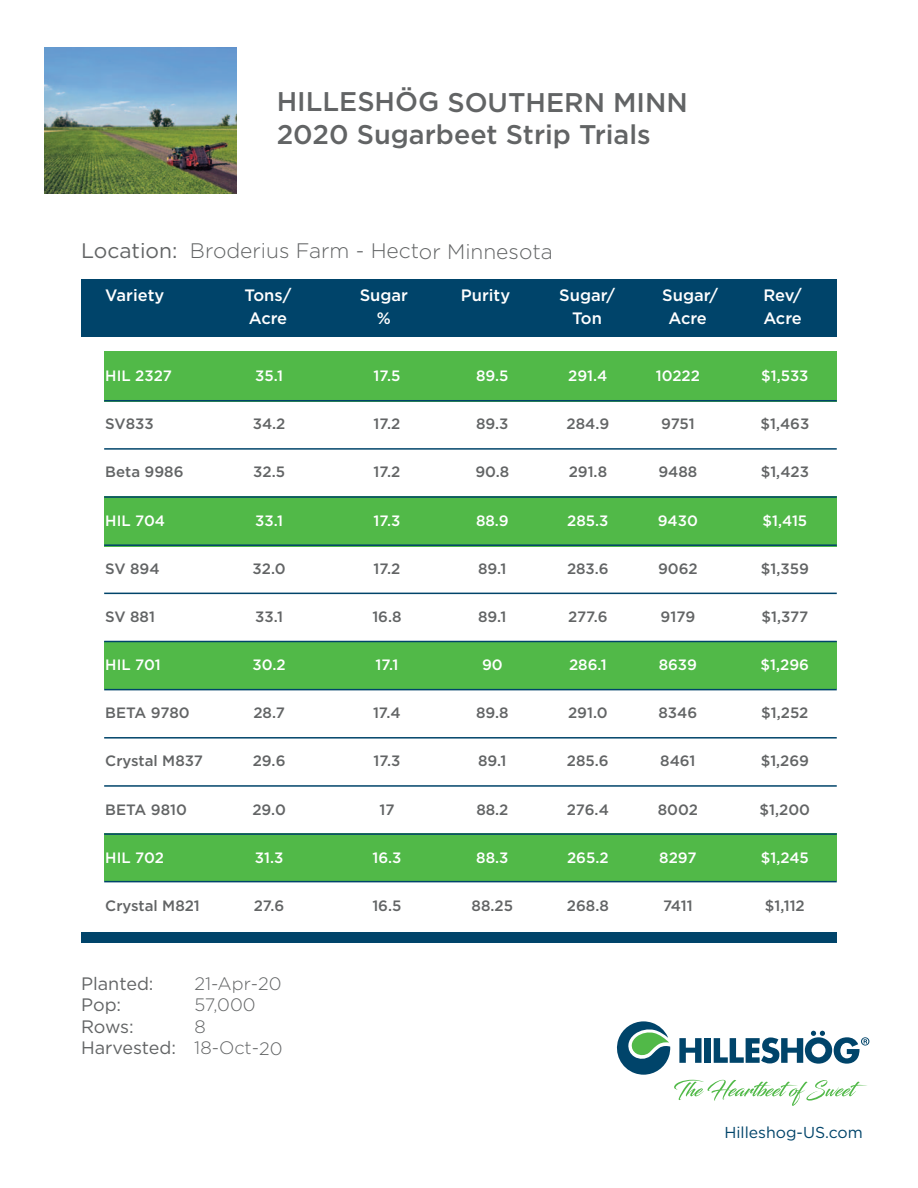
<style>
.page{position:relative;width:918px;height:1188px;background:#fff}
.page>*{position:absolute;margin:0;border:0;box-sizing:border-box;transform-origin:0 0}
.t1{font:500 27px "Gotham";color:#626465}
.t2{font:300 21px "Gotham";color:#626465}
.t3{font:18px "Gotham";color:#626465}
.t4{font:300 18px "Gotham";color:#626465}
.t5{font:500 16.5px "Gotham";color:#fff}
.t6{font:15.9px "Gotham";color:#00446a}
.t7{font:500 15px "Gotham";color:#626465}
.t8{font:500 15px "Gotham";color:#fff}
.s1{font-weight:400}
.s2{font-weight:300}
</style>
<div class="page">
<div style="left:81px;top:279px;width:756px;height:58px;background:#00446a"></div>
<div style="left:104px;top:352px;width:733px;height:50px;background:#51b948"></div>
<div style="left:104px;top:496px;width:733px;height:51px;background:#51b948"></div>
<div style="left:104px;top:641px;width:733px;height:48px;background:#51b948"></div>
<div style="left:104px;top:833px;width:733px;height:48px;background:#51b948"></div>
<hr style="left:104px;top:400px;width:733px;height:1px;background:#00446a">
<hr style="left:104px;top:448px;width:733px;height:2px;background:#00446a">
<hr style="left:104px;top:496px;width:733px;height:2px;background:#00446a">
<hr style="left:104px;top:544px;width:733px;height:2px;background:#00446a">
<hr style="left:104px;top:593px;width:733px;height:1px;background:#00446a">
<hr style="left:104px;top:641px;width:733px;height:1px;background:#00446a">
<hr style="left:104px;top:689px;width:733px;height:1px;background:#00446a">
<hr style="left:104px;top:737px;width:733px;height:2px;background:#00446a">
<hr style="left:104px;top:785px;width:733px;height:2px;background:#00446a">
<hr style="left:104px;top:833px;width:733px;height:2px;background:#00446a">
<hr style="left:104px;top:881px;width:733px;height:1px;background:#00446a">
<div style="left:81px;top:932px;width:756px;height:11px;background:#00446a"></div>
<svg style="left:617px;top:1021px;width:252px;height:85px"></svg>
<img style="left:44px;top:47px;width:192px;height:146px">
<p class="t1" style="left:277px;top:90px;width:413px">HILLESHÖG SOUTHERN MINN</p>
<p class="t1" style="left:277px;top:123px;width:375px">2020 Sugarbeet Strip Trials</p>
<p class="t2" style="left:81px;top:239px;width:473px"><span class="s1">Location:</span> Broderius Farm - Hector Minnesota</p>
<p class="t5" style="left:105px;top:288px;width:61px">Variety</p>
<p class="t5" style="left:245px;top:288px;width:48px">Tons/</p>
<p class="t5" style="left:360px;top:288px;width:50px">Sugar</p>
<p class="t5" style="left:461px;top:288px;width:51px">Purity</p>
<p class="t5" style="left:559px;top:288px;width:57px">Sugar/</p>
<p class="t5" style="left:662px;top:288px;width:57px">Sugar/</p>
<p class="t5" style="left:763px;top:288px;width:40px">Rev/</p>
<p class="t5" style="left:249px;top:311px;width:40px">Acre</p>
<p class="t5" style="left:377px;top:311px;width:16px">%</p>
<p class="t5" style="left:572px;top:311px;width:31px">Ton</p>
<p class="t5" style="left:668px;top:311px;width:40px">Acre</p>
<p class="t5" style="left:763px;top:311px;width:40px">Acre</p>
<p class="t8" style="left:105px;top:369px;width:68px">HIL 2327</p>
<p class="t8" style="left:255px;top:369px;width:29px">35.1</p>
<p class="t8" style="left:373px;top:369px;width:28px">17.5</p>
<p class="t8" style="left:476px;top:369px;width:34px">89.5</p>
<p class="t8" style="left:568px;top:369px;width:41px">291.4</p>
<p class="t8" style="left:656px;top:369px;width:46px">10222</p>
<p class="t8" style="left:761px;top:369px;width:49px">$1,533</p>
<p class="t7" style="left:105px;top:418px;width:50px">SV833</p>
<p class="t7" style="left:253px;top:418px;width:34px">34.2</p>
<p class="t7" style="left:374px;top:418px;width:28px">17.2</p>
<p class="t7" style="left:476px;top:418px;width:34px">89.3</p>
<p class="t7" style="left:567px;top:418px;width:44px">284.9</p>
<p class="t7" style="left:661px;top:418px;width:35px">9751</p>
<p class="t7" style="left:760px;top:418px;width:50px">$1,463</p>
<p class="t7" style="left:105px;top:466px;width:80px">Beta 9986</p>
<p class="t7" style="left:253px;top:466px;width:33px">32.5</p>
<p class="t7" style="left:374px;top:466px;width:28px">17.2</p>
<p class="t7" style="left:475px;top:466px;width:35px">90.8</p>
<p class="t7" style="left:569px;top:466px;width:40px">291.8</p>
<p class="t7" style="left:658px;top:466px;width:40px">9488</p>
<p class="t7" style="left:761px;top:466px;width:50px">$1,423</p>
<p class="t8" style="left:105px;top:514px;width:61px">HIL 704</p>
<p class="t8" style="left:255px;top:514px;width:29px">33.1</p>
<p class="t8" style="left:374px;top:514px;width:28px">17.3</p>
<p class="t8" style="left:476px;top:514px;width:34px">88.9</p>
<p class="t8" style="left:567px;top:514px;width:43px">285.3</p>
<p class="t8" style="left:658px;top:514px;width:42px">9430</p>
<p class="t8" style="left:762px;top:514px;width:46px">$1,415</p>
<p class="t7" style="left:105px;top:562px;width:56px">SV 894</p>
<p class="t7" style="left:253px;top:562px;width:35px">32.0</p>
<p class="t7" style="left:374px;top:562px;width:28px">17.2</p>
<p class="t7" style="left:478px;top:562px;width:30px">89.1</p>
<p class="t7" style="left:567px;top:562px;width:43px">283.6</p>
<p class="t7" style="left:658px;top:562px;width:41px">9062</p>
<p class="t7" style="left:761px;top:562px;width:49px">$1,359</p>
<p class="t7" style="left:105px;top:610px;width:51px">SV 881</p>
<p class="t7" style="left:255px;top:610px;width:29px">33.1</p>
<p class="t7" style="left:372px;top:610px;width:31px">16.8</p>
<p class="t7" style="left:478px;top:610px;width:30px">89.1</p>
<p class="t7" style="left:568px;top:610px;width:41px">277.6</p>
<p class="t7" style="left:661px;top:610px;width:36px">9179</p>
<p class="t7" style="left:761px;top:610px;width:48px">$1,377</p>
<p class="t8" style="left:105px;top:658px;width:57px">HIL 701</p>
<p class="t8" style="left:253px;top:658px;width:35px">30.2</p>
<p class="t8" style="left:376px;top:658px;width:24px">17.1</p>
<p class="t8" style="left:482px;top:658px;width:22px">90</p>
<p class="t8" style="left:569px;top:658px;width:39px">286.1</p>
<p class="t8" style="left:659px;top:658px;width:40px">8639</p>
<p class="t8" style="left:761px;top:658px;width:50px">$1,296</p>
<p class="t7" style="left:105px;top:706px;width:86px">BETA 9780</p>
<p class="t7" style="left:253px;top:706px;width:33px">28.7</p>
<p class="t7" style="left:373px;top:706px;width:29px">17.4</p>
<p class="t7" style="left:476px;top:706px;width:34px">89.8</p>
<p class="t7" style="left:568px;top:706px;width:41px">291.0</p>
<p class="t7" style="left:659px;top:706px;width:40px">8346</p>
<p class="t7" style="left:761px;top:706px;width:49px">$1,252</p>
<p class="t7" style="left:105px;top:755px;width:99px">Crystal M837</p>
<p class="t7" style="left:253px;top:755px;width:34px">29.6</p>
<p class="t7" style="left:374px;top:755px;width:28px">17.3</p>
<p class="t7" style="left:478px;top:755px;width:30px">89.1</p>
<p class="t7" style="left:567px;top:755px;width:43px">285.6</p>
<p class="t7" style="left:660px;top:755px;width:37px">8461</p>
<p class="t7" style="left:761px;top:755px;width:50px">$1,269</p>
<p class="t7" style="left:105px;top:803px;width:83px">BETA 9810</p>
<p class="t7" style="left:252px;top:803px;width:35px">29.0</p>
<p class="t7" style="left:379px;top:803px;width:17px">17</p>
<p class="t7" style="left:476px;top:803px;width:34px">88.2</p>
<p class="t7" style="left:567px;top:803px;width:44px">276.4</p>
<p class="t7" style="left:658px;top:803px;width:42px">8002</p>
<p class="t7" style="left:760px;top:803px;width:52px">$1,200</p>
<p class="t8" style="left:105px;top:851px;width:60px">HIL 702</p>
<p class="t8" style="left:255px;top:851px;width:30px">31.3</p>
<p class="t8" style="left:372px;top:851px;width:31px">16.3</p>
<p class="t8" style="left:476px;top:851px;width:34px">88.3</p>
<p class="t8" style="left:567px;top:851px;width:43px">265.2</p>
<p class="t8" style="left:659px;top:851px;width:39px">8297</p>
<p class="t8" style="left:761px;top:851px;width:50px">$1,245</p>
<p class="t7" style="left:105px;top:899px;width:96px">Crystal M821</p>
<p class="t7" style="left:254px;top:899px;width:32px">27.6</p>
<p class="t7" style="left:372px;top:899px;width:31px">16.5</p>
<p class="t7" style="left:472px;top:899px;width:43px">88.25</p>
<p class="t7" style="left:567px;top:899px;width:43px">268.8</p>
<p class="t7" style="left:663px;top:899px;width:31px">7411</p>
<p class="t7" style="left:765px;top:899px;width:41px">$1,112</p>
<p class="t3" style="left:81px;top:976px;width:74px">Planted:</p>
<p class="t4" style="left:194px;top:973px;width:89px">21-Apr-20</p>
<p class="t3" style="left:81px;top:998px;width:42px">Pop:</p>
<p class="t4" style="left:194px;top:995px;width:63px">57,000</p>
<p class="t3" style="left:81px;top:1020px;width:54px">Rows:</p>
<p class="t4" style="left:194px;top:1016px;width:13px">8</p>
<p class="t3" style="left:81px;top:1041px;width:203px">Harvested: <span class="s2">18-Oct-20</span></p>
<p class="t6" style="left:724px;top:1127px;width:140px">Hilleshog-US.com</p>
</div>
